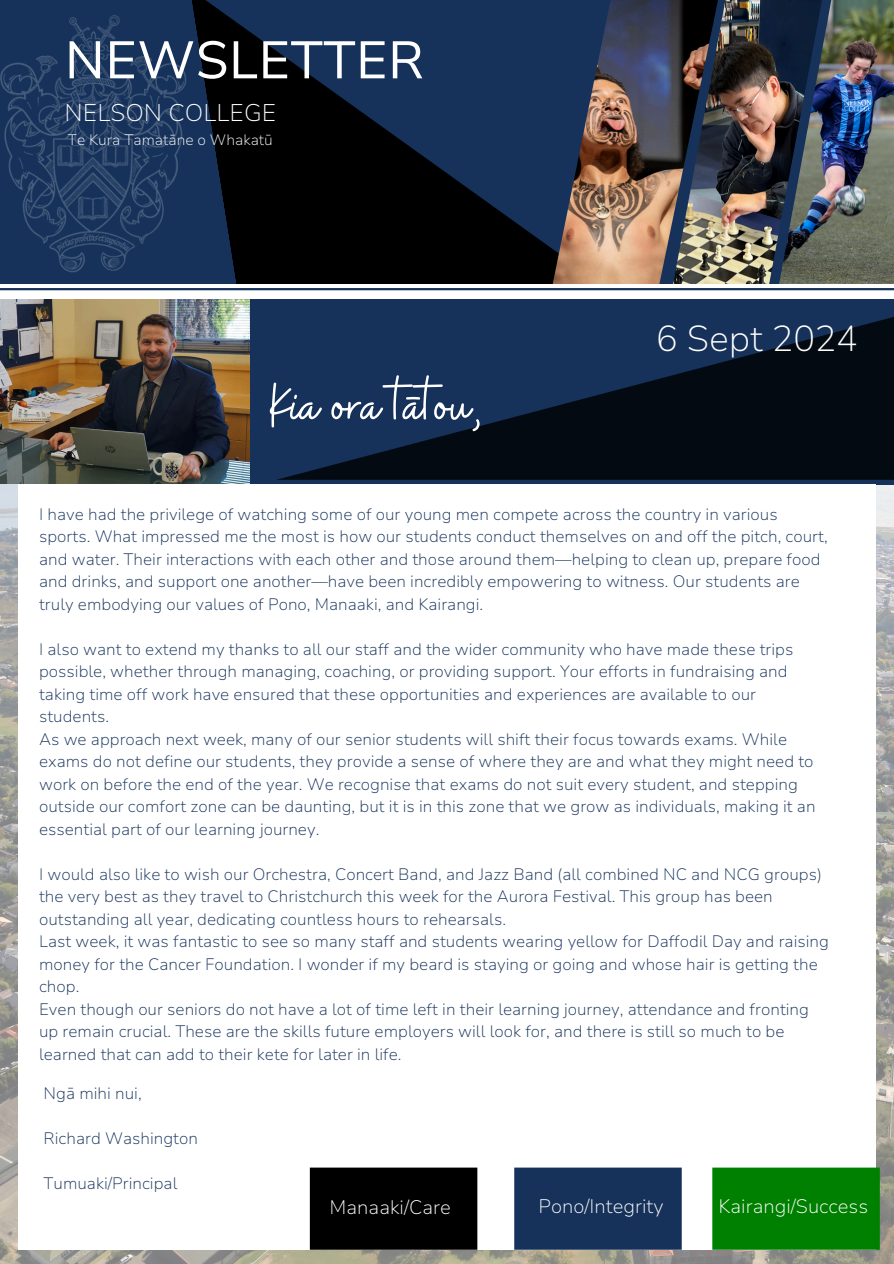
<style>
.page{position:relative;width:894px;height:1264px;background:#fff}
.page>*{position:absolute;margin:0;border:0;box-sizing:border-box;transform-origin:0 0}
.t1{font:61.5px "Buffalo";color:#fff}
.t2{font:52.5px "Nunito Sans 10 pt";color:#fff}
.t3{font:200 36px "Nunito Sans 10 pt";letter-spacing:-.005em;color:#fff}
.t4{font:200 24px "Nunito Sans 10 pt";color:#fff}
.t5{font:200 19.5px "Nunito Sans 10 pt";color:#fff}
.t6{font:200 16.5px/22.5px "Nunito Sans 10 pt";color:#16325a}
.t7{font:200 15px "Nunito Sans 10 pt";color:#fff}
</style>
<div class="page">
<svg style="left:207px;top:0;width:344px;height:284px;background:#0a1729"></svg>
<img style="left:551px;top:0;width:121px;height:284px">
<img style="left:672px;top:0;width:106px;height:284px">
<img style="left:778px;top:0;width:115px;height:284px">
<img style="left:0;top:0;width:207px;height:284px">
<img style="left:0;top:484px;width:893px;height:779px">
<div style="left:245px;top:299px;width:648px;height:185px;background:#16325a"></div>
<svg style="left:277px;top:317px;width:616px;height:163px"></svg>
<div style="left:18px;top:484px;width:858px;height:765px;background:#fff"></div>
<img style="left:0;top:299px;width:249px;height:185px">
<hr style="left:0;top:288px;width:893px;height:2px;background:#16325a">
<div style="left:712px;top:1167px;width:167px;height:82px;background:#008000"></div>
<div style="left:514px;top:1167px;width:167px;height:82px;background:#16325a"></div>
<div style="left:310px;top:1167px;width:167px;height:82px;background:#000"></div>
<p class="t2" style="left:65px;top:25px;width:361px">NEWSLETTER</p>
<p class="t4" style="left:65px;top:97px;width:213px">NELSON COLLEGE</p>
<p class="t7" style="left:68px;top:130px;width:206px">Te Kura Tamatāne o Whakatū</p>
<p class="t1" style="left:270px;top:366px;width:213px">Kia ora tātou,</p>
<h3 class="t3" style="left:656px;top:314px;width:203px">6 Sept 2024</h3>
<p class="t6" style="left:39px;top:503px;width:790px">I have had the privilege of watching some of our young men compete across the country in various sports. What impressed me the most is how our students conduct themselves on and off the pitch, court, and water. Their interactions with each other and those around them—helping to clean up, prepare food and drinks, and support one another—have been incredibly empowering to witness. Our students are truly embodying our values of Pono, Manaaki, and Kairangi.</p>
<p class="t6" style="left:39px;top:638px;width:755px">I also want to extend my thanks to all our staff and the wider community who have made these trips possible, whether through managing, coaching, or providing support. Your efforts in fundraising and taking time off work have ensured that these opportunities and experiences are available to our students.</p>
<h1 class="t6" style="left:39px;top:728px;width:777px">As we approach next week, many of our senior students will shift their focus towards exams. While exams do not define our students, they provide a sense of where they are and what they might need to work on before the end of the year. We recognise that exams do not suit every student, and stepping outside our comfort zone can be daunting, but it is in this zone that we grow as individuals, making it an essential part of our learning journey.</h1>
<p class="t6" style="left:39px;top:863px;width:784px">I would also like to wish our Orchestra, Concert Band, and Jazz Band (all combined NC and NCG groups) the very best as they travel to Christchurch this week for the Aurora Festival. This group has been outstanding all year, dedicating countless hours to rehearsals.</p>
<p class="t6" style="left:39px;top:930px;width:791px">Last week, it was fantastic to see so many staff and students wearing yellow for Daffodil Day and raising money for the Cancer Foundation. I wonder if my beard is staying or going and whose hair is getting the chop.</p>
<p class="t6" style="left:39px;top:998px;width:771px">Even though our seniors do not have a lot of time left in their learning journey, attendance and fronting up remain crucial. These are the skills future employers will look for, and there is still so much to be learned that can add to their kete for later in life.</p>
<p class="t6" style="left:44px;top:1081px;width:99px">Ngā mihi nui,</p>
<p class="t6" style="left:44px;top:1126px;width:156px">Richard Washington</p>
<p class="t6" style="left:44px;top:1171px;width:135px">Tumuaki/Principal</p>
<p class="t5" style="left:538px;top:1192px;width:127px">Pono/Integrity</p>
<p class="t5" style="left:329px;top:1194px;width:123px">Manaaki/Care</p>
<p class="t5" style="left:718px;top:1193px;width:151px">Kairangi/Success</p>
</div>
